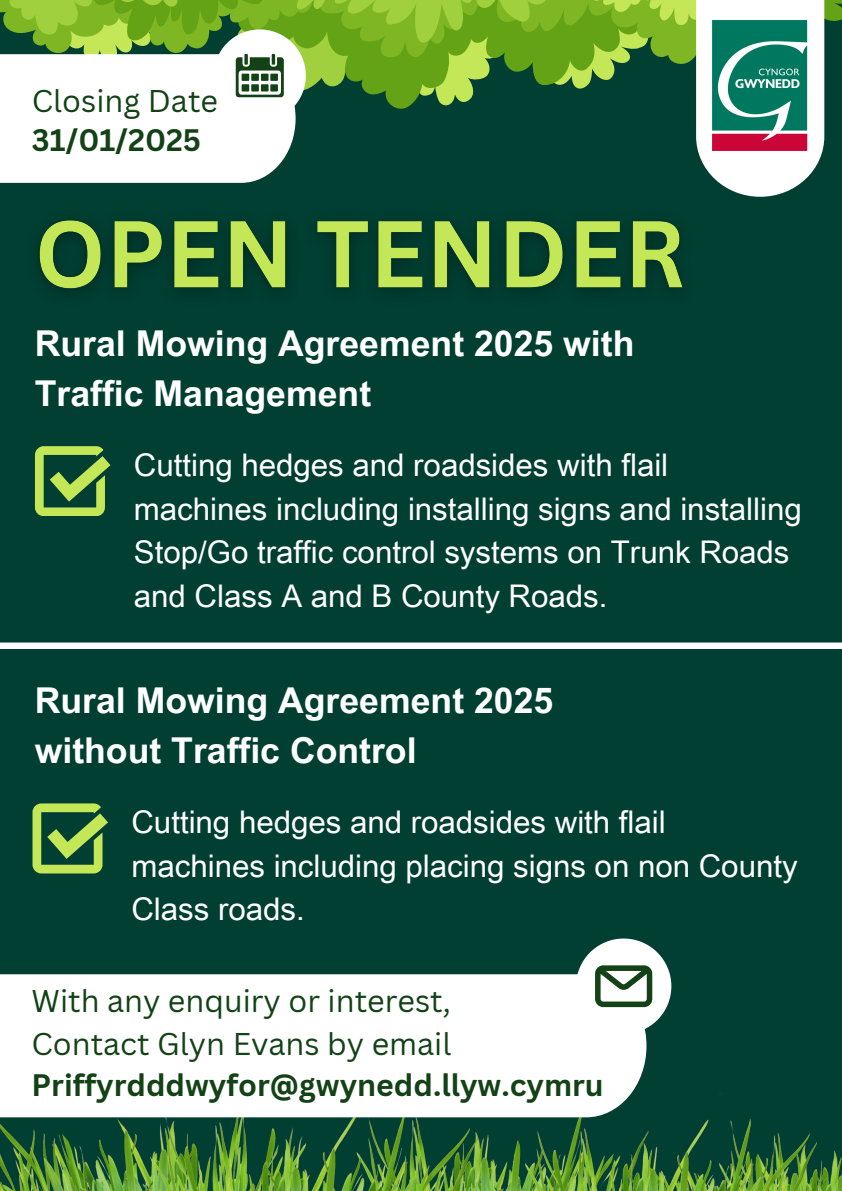
<style>
.page{position:relative;width:842px;height:1191px;background:#fff}
.page>*{position:absolute;margin:0;border:0;box-sizing:border-box;transform-origin:0 0}
.t1{font:700 35.6px/49.5px "Arial Unicode MS";color:#fff}
.t2{font:31.2px/43.5px "Arial Unicode MS";color:#fff}
.t3{font:30.6px "Canva Sans";color:#134216}
.t4{font:700 30.2px "Canva Sans";color:#134216}
</style>
<div class="page">
<div style="left:0;top:0;width:842px;height:1190px;background:#013f32"></div>
<svg style="left:35px;top:446px;width:75px;height:70px"></svg>
<svg style="left:33px;top:803px;width:75px;height:70px"></svg>
<img style="left:0;top:1117px;width:842px;height:73px">
<div style="left:0;top:974px;width:646px;height:143px;background:#fff"></div>
<svg style="left:576px;top:938px;width:95px;height:95px;background:#b7c7bf"></svg>
<svg style="left:696px;top:122px;width:128px;height:75px;fill:#fff"></svg>
<img style="left:712px;top:122px;width:99px;height:29px">
<div style="left:0;top:54px;width:296px;height:129px;background:#fff"></div>
<svg style="left:0;top:0;width:842px;height:122px"></svg>
<img style="left:39px;top:188px;width:666px;height:102px">
<svg style="left:0;top:642px;width:842px;height:7px;background:#ebf0ef"></svg>
<p class="t3" style="left:32px;top:79px;width:188px">Closing Date</p>
<h2 class="t4" style="left:32px;top:119px;width:171px">31/01/2025</h2>
<p class="t1" style="left:35px;top:317px;width:601px">Rural Mowing Agreement 2025 with<br>Traffic Management</p>
<p class="t2" style="left:134px;top:442px;width:669px">Cutting hedges and roadsides with flail machines including installing signs and installing Stop/Go traffic control systems on Trunk Roads and Class A and B County Roads.</p>
<h3 class="t1" style="left:35px;top:674px;width:520px">Rural Mowing Agreement 2025 without Traffic Control</h3>
<p class="t2" style="left:131px;top:799px;width:668px">Cutting hedges and roadsides with flail machines including placing signs on non County<br>Class roads.</p>
<h2 class="t3" style="left:32px;top:979px;width:421px">With any enquiry or interest,</h2>
<p class="t3" style="left:32px;top:1022px;width:421px">Contact Glyn Evans by email</p>
<p class="t4" style="left:32px;top:1063px;width:574px">Priffyrdddwyfor@gwynedd.llyw.cymru</p>
</div>
